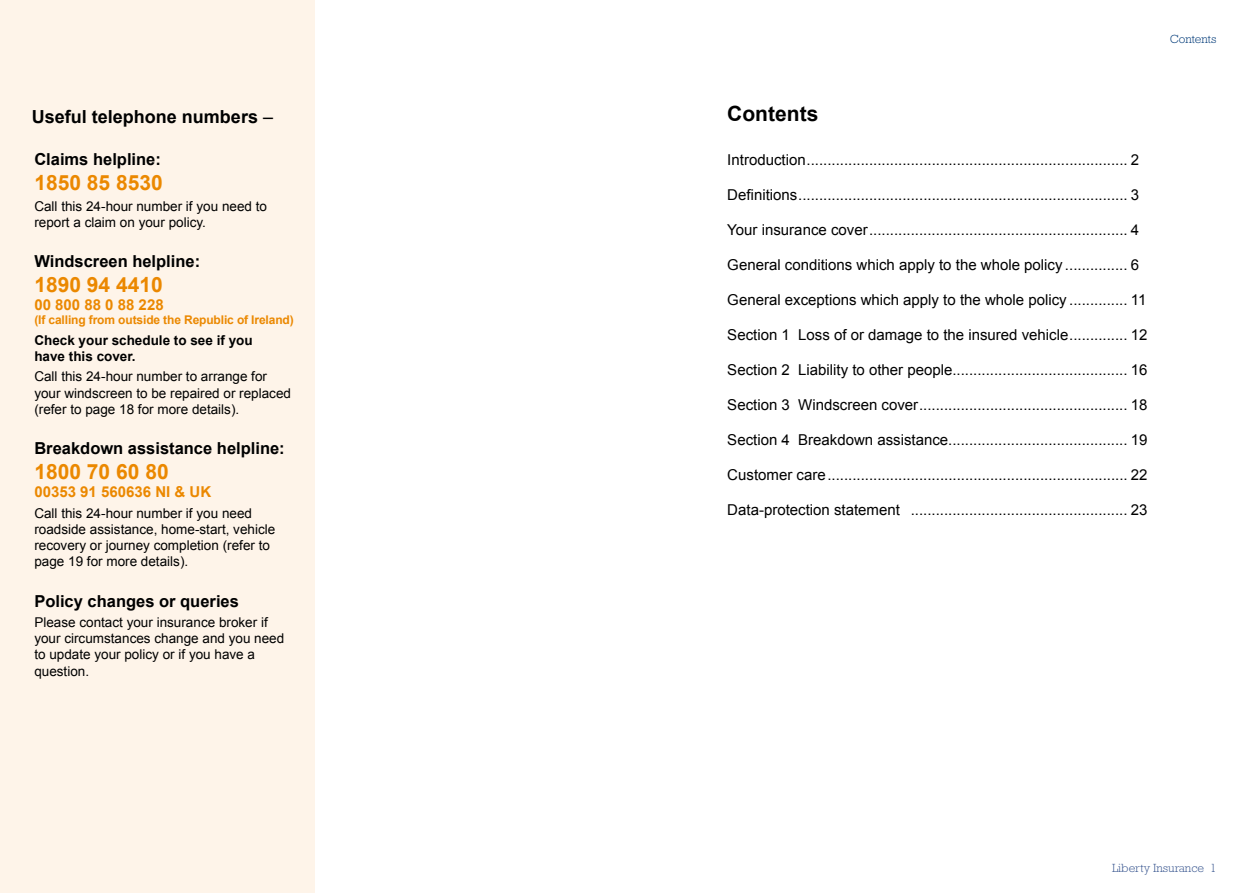
<style>
.page{position:relative;width:1259px;height:893px;background:#fff}
.page>*{position:absolute;margin:0;border:0;box-sizing:border-box;transform-origin:0 0}
.t1{font:700 21px "Arial";color:#eb8800}
.t2{font:700 21px "Arial";color:#000}
.t3{font:700 18px "Arial";color:#000}
.t4{font:700 16.5px "Arial";color:#000}
.t5{font:15px "Arial";color:#000}
.t6{font:700 15px "Arial";color:#eb8800}
.t7{font:13.5px/16.2px "Arial";color:#000}
.t8{font:700 13.5px/16.2px "Arial";color:#000}
.t9{font:700 12px "Arial";letter-spacing:-.01em;color:#eb8800}
.t10{font:300 12px "Rockwell Std";color:#38558f}
.t11{font:300 12px "Rockwell Std";color:#003a78}
.s1{font-weight:400}
</style>
<div class="page">
<div style="left:0;top:0;width:315px;height:893px;background:#fef4e9"></div>
<p class="t3" style="left:32px;top:105px;width:243px">Useful telephone numbers <span class="s1">–</span></p>
<p class="t4" style="left:34px;top:149px;width:128px">Claims helpline:</p>
<h1 class="t1" style="left:34px;top:169px;width:130px">1850 85 8530</h1>
<p class="t7" style="left:34px;top:198px;width:234px">Call this 24-hour number if you need to report a claim on your policy.</p>
<p class="t4" style="left:34px;top:250px;width:167px">Windscreen helpline:</p>
<h1 class="t1" style="left:34px;top:271px;width:130px">1890 94 4410</h1>
<p class="t6" style="left:34px;top:295px;width:131px">00 800 88 0 88 228</p>
<p class="t9" style="left:34px;top:312px;width:261px">(If calling from outside the Republic of Ireland)</p>
<p class="t8" style="left:34px;top:332px;width:220px">Check your schedule to see if you have this cover.</p>
<p class="t7" style="left:34px;top:369px;width:258px">Call this 24-hour number to arrange for your windscreen to be repaired or replaced (refer to page 18 for more details).</p>
<p class="t4" style="left:34px;top:437px;width:252px">Breakdown assistance helpline:</p>
<h1 class="t1" style="left:34px;top:458px;width:136px">1800 70 60 80</h1>
<p class="t6" style="left:34px;top:482px;width:178px">00353 91 560636 NI &amp; UK</p>
<p class="t7" style="left:34px;top:505px;width:242px">Call this 24-hour number if you need roadside assistance, home-start, vehicle recovery or journey completion (refer to page 19 for more details).</p>
<p class="t4" style="left:34px;top:590px;width:206px">Policy changes or queries</p>
<p class="t7" style="left:34px;top:614px;width:251px">Please contact your insurance broker if your circumstances change and you need to update your policy or if you have a question.</p>
<p class="t11" style="left:1169px;top:32px;width:48px">Contents</p>
<h1 class="t2" style="left:727px;top:100px;width:92px">Contents</h1>
<p class="t5" style="left:727px;top:150px;width:413px">Introduction............................................................................. 2</p>
<p class="t5" style="left:727px;top:185px;width:413px">Definitions............................................................................... 3</p>
<p class="t5" style="left:727px;top:220px;width:413px">Your insurance cover.............................................................. 4</p>
<p class="t5" style="left:727px;top:255px;width:413px">General conditions which apply to the whole policy ............... 6</p>
<p class="t5" style="left:727px;top:290px;width:421px">General exceptions which apply to the whole policy .............. 11</p>
<p class="t5" style="left:727px;top:325px;width:422px">Section 1 Loss of or damage to the insured vehicle.............. 12</p>
<p class="t5" style="left:727px;top:360px;width:422px">Section 2 Liability to other people.......................................... 16</p>
<p class="t5" style="left:727px;top:395px;width:422px">Section 3 Windscreen cover.................................................. 18</p>
<p class="t5" style="left:727px;top:430px;width:422px">Section 4 Breakdown assistance........................................... 19</p>
<p class="t5" style="left:727px;top:465px;width:422px">Customer care........................................................................ 22</p>
<p class="t5" style="left:727px;top:500px;width:422px">Data-protection statement .................................................... 23</p>
<p class="t10" style="left:1112px;top:861px;width:106px">Liberty Insurance 1</p>
</div>
